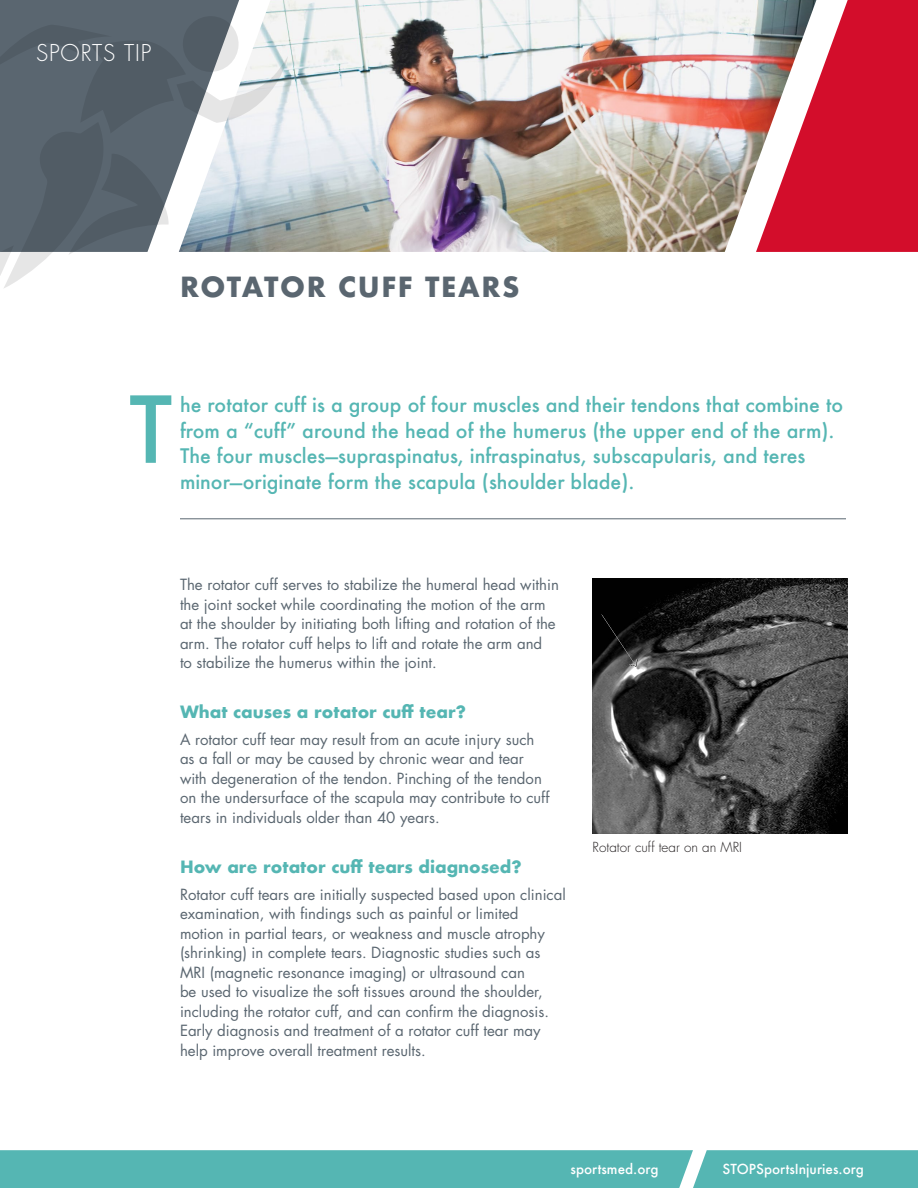
<style>
.page{position:relative;width:918px;height:1188px;background:#fff}
.page>*{position:absolute;margin:0;border:0;box-sizing:border-box;transform-origin:0 0}
.t1{font:500 89.4px "Futura";color:#55b6b3}
.Headline{font:700 27px "Futura";letter-spacing:.06em;color:#5a6670}
.t2{font:300 22.5px "Futura";letter-spacing:.04em;color:#fff}
.Intro_Text{font:500 19.5px/25.5px "Futura";color:#55b6b3}
.Subhead_1{font:700 16.5px "Futura";color:#55b6b3}
.Text{font:15px/19.5px "Futura";color:#5a6670}
.t3{font:500 13.5px "Futura";color:#fff}
.t4{font:300 13.5px "Futura";color:#231f20}
</style>
<div class="page">
<div style="left:0;top:1150px;width:918px;height:38px;background:#55b6b3"></div>
<div style="left:0;top:0;width:179px;height:16px;background:#5a6670"></div>
<div style="left:816px;top:0;width:102px;height:252px;background:#d30d2b"></div>
<img style="left:179px;top:0;width:637px;height:252px">
<hr style="left:180px;top:518px;width:666px;height:1px;background:#5a6670">
<svg style="left:0;top:16px;width:288px;height:272px"></svg>
<img style="left:593px;top:578px;width:254px;height:255px">
<p class="t2" style="left:36px;top:38px;width:117px">SPORTS TIP</p>
<p class="Headline" style="left:180px;top:267px;width:341px">ROTATOR CUFF TEARS</p>
<p class="t1" style="left:129px;top:368px;width:45px">T</p>
<p class="Intro_Text" style="left:180px;top:392px;width:665px">he rotator cuff is a group of four muscles and their tendons that combine to from a “cuff” around the head of the humerus (the upper end of the arm).<br>The four muscles—supraspinatus, infraspinatus, subscapularis, and teres minor—originate form the scapula (shoulder blade).</p>
<p class="Text" style="left:180px;top:575px;width:381px">The rotator cuff serves to stabilize the humeral head within the joint socket while coordinating the motion of the arm at the shoulder by initiating both lifting and rotation of the arm. The rotator cuff helps to lift and rotate the arm and<br>to stabilize the humerus within the joint.</p>
<p class="Subhead_1" style="left:180px;top:700px;width:287px">What causes a rotator cuff tear?</p>
<p class="Text" style="left:180px;top:729px;width:371px">A rotator cuff tear may result from an acute injury such as a fall or may be caused by chronic wear and tear with degeneration of the tendon. Pinching of the tendon on the undersurface of the scapula may contribute to cuff tears in individuals older than 40 years.</p>
<p class="Subhead_1" style="left:180px;top:855px;width:343px">How are rotator cuff tears diagnosed?</p>
<p class="Text" style="left:180px;top:884px;width:387px">Rotator cuff tears are initially suspected based upon clinical examination, with findings such as painful or limited motion in partial tears, or weakness and muscle atrophy (shrinking) in complete tears. Diagnostic studies such as MRI (magnetic resonance imaging) or ultrasound can<br>be used to visualize the soft tissues around the shoulder, including the rotator cuff, and can confirm the diagnosis.<br>Early diagnosis and treatment of a rotator cuff tear may help improve overall treatment results.</p>
<p class="t4" style="left:593px;top:839px;width:151px">Rotator cuff tear on an MRI</p>
<p class="t3" style="left:571px;top:1160px;width:90px">sportsmed.org</p>
<p class="t3" style="left:723px;top:1160px;width:143px">STOPSportsInjuries.org</p>
</div>
